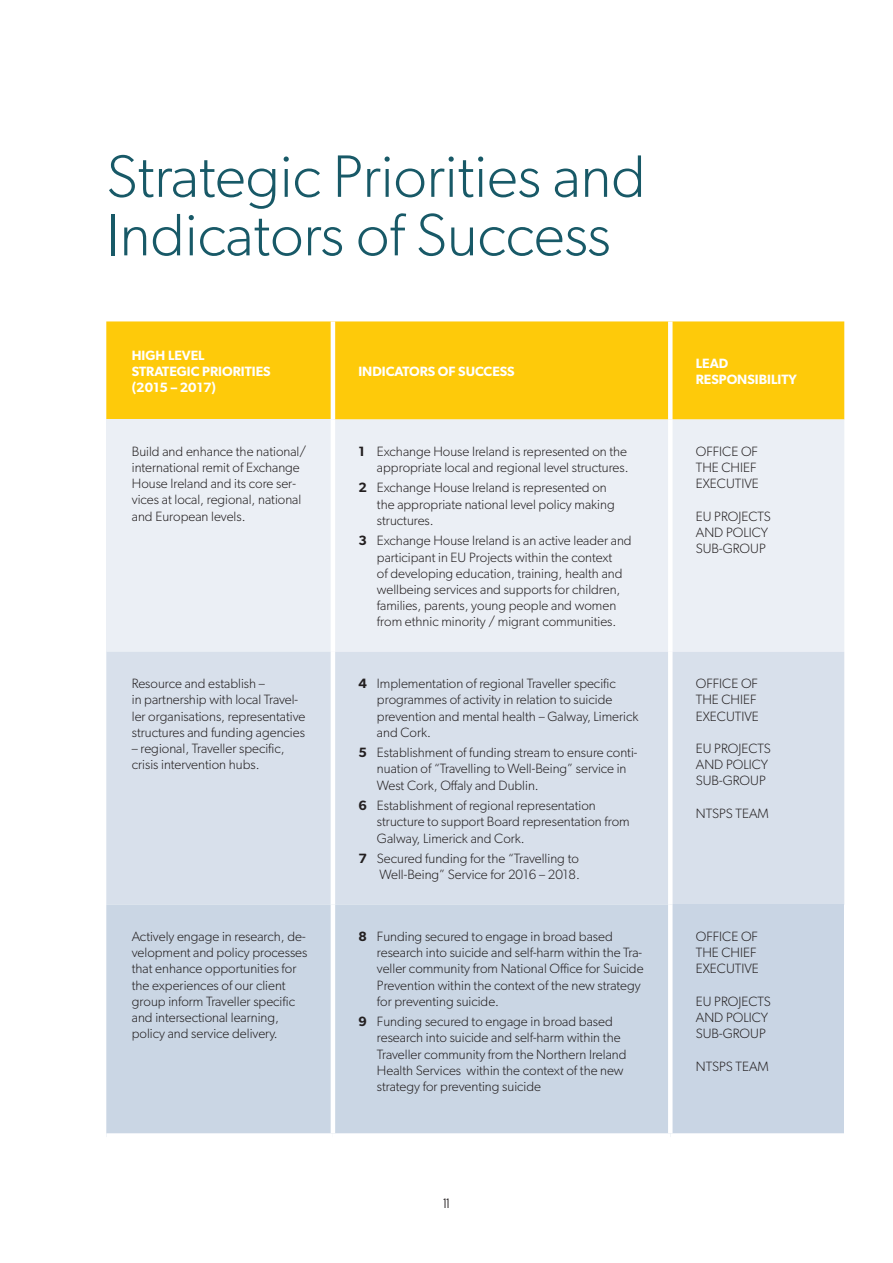
<style>
.page{position:relative;width:893px;height:1263px;background:#fff}
.page>*{position:absolute;margin:0;border:0;box-sizing:border-box;transform-origin:0 0}
.titre{font:300 60px/58.5px "Gibson";color:#185967}
.Tableau_puce{font:300 13.5px/16.2px "Gibson";color:#231f20}
.t1{font:600 13.5px/16.2px "Gibson";color:#fff}
.t2{font:condensed 13.5px "Gotham HTF";color:#231f20}
.s1{font-weight:600}
</style>
<div class="page">
<div style="left:106px;top:321px;width:738px;height:98px;background:#feca0a"></div>
<div style="left:106px;top:419px;width:227px;height:233px;background:#ebeff5"></div>
<div style="left:335px;top:419px;width:509px;height:233px;background:#ebeff5"></div>
<div style="left:106px;top:652px;width:738px;height:253px;background:#d8e0eb"></div>
<div style="left:106px;top:905px;width:562px;height:228px;background:#cad6e4"></div>
<div style="left:670px;top:905px;width:174px;height:232px;background:#c9d5e4"></div>
<hr style="left:331px;top:321px;width:4px;height:98px;background:#fff">
<div style="left:668px;top:321px;width:5px;height:98px;background:#fff"></div>
<hr style="left:331px;top:419px;width:4px;height:233px;background:#fff">
<div style="left:668px;top:419px;width:5px;height:233px;background:#fff"></div>
<hr style="left:331px;top:652px;width:4px;height:253px;background:#fff">
<div style="left:668px;top:652px;width:5px;height:253px;background:#fff"></div>
<hr style="left:331px;top:905px;width:4px;height:228px;background:#fff">
<div style="left:668px;top:905px;width:5px;height:228px;background:#fff"></div>
<div style="left:670px;top:1133px;width:174px;height:8px;background:#fff"></div>
<p class="titre" style="left:106px;top:146px;width:541px">Strategic Priorities and<br>Indicators of Success</p>
<p class="t1" style="left:132px;top:347px;width:140px">HIGH LEVEL<br>STRATEGIC PRIORITIES</p>
<p class="t1" style="left:132px;top:379px;width:86px">(2015 – 2017)</p>
<p class="t1" style="left:358px;top:363px;width:158px">INDICATORS OF SUCCESS</p>
<p class="t1" style="left:696px;top:355px;width:103px">LEAD<br>RESPONSIBILITY</p>
<p class="Tableau_puce" style="left:132px;top:443px;width:176px">Build and enhance the national/ international remit of Exchange<br>House Ireland and its core ser&shy;vices at local, regional, national and European levels.</p>
<p class="Tableau_puce" style="left:358px;top:443px;width:272px;text-align:right"><span class="s1">1</span> Exchange House Ireland is represented on the appropriate local and regional level structures.</p>
<p class="Tableau_puce" style="left:377px;top:480px;width:239px;text-indent:-18px"><span class="s1">2</span> Exchange House Ireland is represented on the appropriate national level policy making structures.</p>
<p class="Tableau_puce" style="left:377px;top:532px;width:256px;text-indent:-18px"><span class="s1">3</span> Exchange House Ireland is an active leader and participant in EU Projects within the context<br>of developing education, training, health and wellbeing services and supports for children, families, parents, young people and women from ethnic minority / migrant communities.</p>
<p class="Tableau_puce" style="left:132px;top:675px;width:175px">Resource and establish –<br>in partnership with local Travel&shy;ler organisations, representative structures and funding agencies</p>
<p class="Tableau_puce" style="left:132px;top:740px;width:154px">– regional, Traveller specific, crisis intervention hubs.</p>
<p class="Tableau_puce" style="left:377px;top:675px;width:263px;text-indent:-18px"><span class="s1">4</span> Implementation of regional Traveller specific programmes of activity in relation to suicide prevention and mental health – Galway, Limerick and Cork.</p>
<p class="Tableau_puce" style="left:377px;top:744px;width:262px;text-indent:-18px"><span class="s1">5</span> Establishment of funding stream to ensure conti&shy;nuation of “Travelling to Well-Being” service in<br>West Cork, Offaly and Dublin.</p>
<p class="Tableau_puce" style="left:377px;top:797px;width:254px;text-indent:-18px"><span class="s1">6</span> Establishment of regional representation structure to support Board representation from<br>Galway, Limerick and Cork.</p>
<p class="Tableau_puce" style="left:358px;top:850px;width:223px;text-align:right"><span class="s1">7</span> Secured funding for the “Travelling to<br>Well-Being” Service for 2016 – 2018.</p>
<p class="Tableau_puce" style="left:132px;top:928px;width:177px">Actively engage in research, de&shy;velopment and policy processes that enhance opportunities for the experiences of our client group inform Traveller specific and intersectional learning, policy and service delivery.</p>
<p class="Tableau_puce" style="left:377px;top:928px;width:268px;text-indent:-18px"><span class="s1">8</span> Funding secured to engage in broad based research into suicide and self-harm within the Tra&shy;veller community from National Office for Suicide Prevention within the context of the new strategy for preventing suicide.</p>
<p class="Tableau_puce" style="left:377px;top:1013px;width:251px;text-indent:-18px"><span class="s1">9</span> Funding secured to engage in broad based research into suicide and self-harm within the Traveller community from the Northern Ireland Health Services within the context of the new strategy for preventing suicide</p>
<p class="t2" style="left:444px;top:1196px;width:7px">11</p>
<p class="Tableau_puce" style="left:696px;top:443px;width:64px">OFFICE OF<br>THE CHIEF</p>
<p class="Tableau_puce" style="left:696px;top:475px;width:64px">EXECUTIVE</p>
<p class="Tableau_puce" style="left:696px;top:508px;width:76px">EU PROJECTS<br>AND POLICY</p>
<p class="Tableau_puce" style="left:696px;top:540px;width:71px">SUB-GROUP</p>
<p class="Tableau_puce" style="left:696px;top:675px;width:64px">OFFICE OF<br>THE CHIEF<br>EXECUTIVE</p>
<p class="Tableau_puce" style="left:696px;top:740px;width:76px">EU PROJECTS<br>AND POLICY</p>
<p class="Tableau_puce" style="left:696px;top:772px;width:71px">SUB-GROUP</p>
<p class="Tableau_puce" style="left:696px;top:805px;width:75px">NTSPS TEAM</p>
<p class="Tableau_puce" style="left:696px;top:928px;width:64px">OFFICE OF<br>THE CHIEF</p>
<p class="Tableau_puce" style="left:696px;top:960px;width:64px">EXECUTIVE</p>
<p class="Tableau_puce" style="left:696px;top:993px;width:76px">EU PROJECTS<br>AND POLICY<br>SUB-GROUP</p>
<p class="Tableau_puce" style="left:696px;top:1058px;width:75px">NTSPS TEAM</p>
</div>
